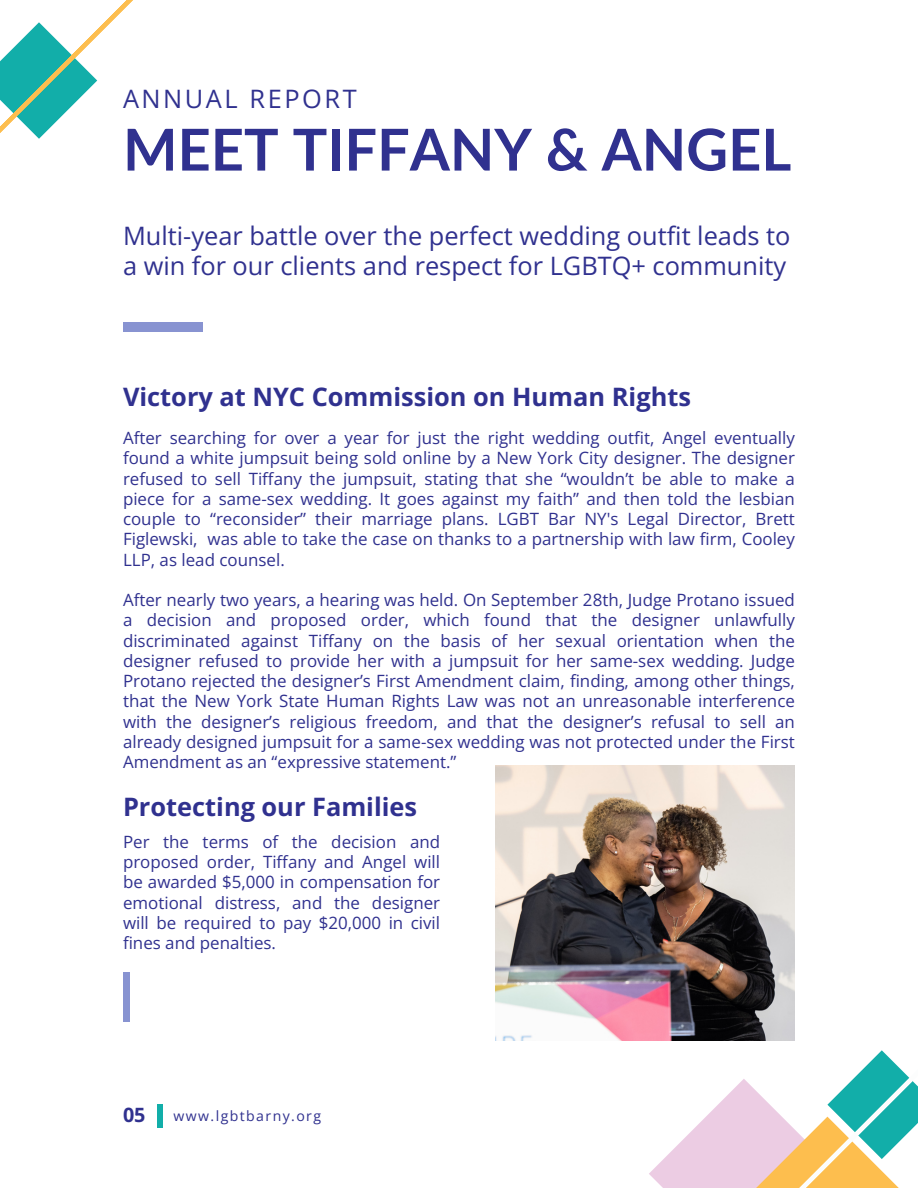
<style>
.page{position:relative;width:918px;height:1188px;background:#fff}
.page>*{position:absolute;margin:0;border:0;box-sizing:border-box;transform-origin:0 0}
.t1{font:700 57.75px "Lato";color:#30318f}
.t2{font:25.35px/29.7px "Open Sans";color:#30318f}
.t3{font:700 25.35px "Open Sans";color:#30318f}
.t4{font:25.35px "Open Sans";letter-spacing:.1em;color:#30318f}
.t5{font:700 19.8px "Open Sans";color:#30318f}
.t6{font:16.95px/20.2px "Open Sans";color:#30318f;text-align:justify}
.t7{font:14.1px "Open Sans";letter-spacing:.1em;color:#30318f}
</style>
<div class="page">
<div style="left:157px;top:1105px;width:6px;height:23px;background:#12aea9"></div>
<div style="left:123px;top:322px;width:79px;height:10px;background:#8893d1"></div>
<svg style="left:0;top:0;width:133px;height:139px"></svg>
<svg style="left:649px;top:1079px;width:125px;height:109px;fill:#eccce3"></svg>
<svg style="left:756px;top:1117px;width:18px;height:71px"></svg>
<svg style="left:774px;top:1050px;width:144px;height:138px"></svg>
<div style="left:123px;top:973px;width:6px;height:49px;background:#8893d1"></div>
<img style="left:496px;top:766px;width:299px;height:274px">
<p class="t4" style="left:123px;top:81px;width:235px">ANNUAL REPORT</p>
<p class="t1" style="left:123px;top:114px;width:670px">MEET TIFFANY &amp; ANGEL</p>
<p class="t2" style="left:123px;top:221px;width:669px">Multi-year battle over the perfect wedding outfit leads to a win for our clients and respect for LGBTQ+ community</p>
<p class="t3" style="left:123px;top:379px;width:570px">Victory at NYC Commission on Human Rights</p>
<p class="t6" style="left:123px;top:427px;width:673px">After searching for over a year for just the right wedding outfit, Angel eventually found a white jumpsuit being sold online by a New York City designer. The designer refused to sell Tiffany the jumpsuit, stating that she “wouldn’t be able to make a piece for a same-sex wedding. It goes against my faith” and then told the lesbian couple to “reconsider” their marriage plans. LGBT Bar NY's Legal Director, Brett Figlewski, was able to take the case on thanks to a partnership with law firm, Cooley LLP, as lead counsel.</p>
<p class="t6" style="left:123px;top:589px;width:673px">After nearly two years, a hearing was held. On September 28th, Judge Protano issued a decision and proposed order, which found that the designer unlawfully discriminated against Tiffany on the basis of her sexual orientation when the designer refused to provide her with a jumpsuit for her same-sex wedding. Judge Protano rejected the designer’s First Amendment claim, finding, among other things, that the New York State Human Rights Law was not an unreasonable interference with the designer’s religious freedom, and that the designer’s refusal to sell an already designed jumpsuit for a same-sex wedding was not protected under the First Amendment as an “expressive statement.”</p>
<p class="t3" style="left:123px;top:789px;width:296px">Protecting our Families</p>
<p class="t6" style="left:123px;top:831px;width:319px">Per the terms of the decision and proposed order, Tiffany and Angel will be awarded $5,000 in compensation for emotional distress, and the designer will be required to pay $20,000 in civil fines and penalties.</p>
<p class="t5" style="left:123px;top:1101px;width:24px">05</p>
<p class="t7" style="left:174px;top:1106px;width:149px">www.lgbtbarny.org</p>
</div>
